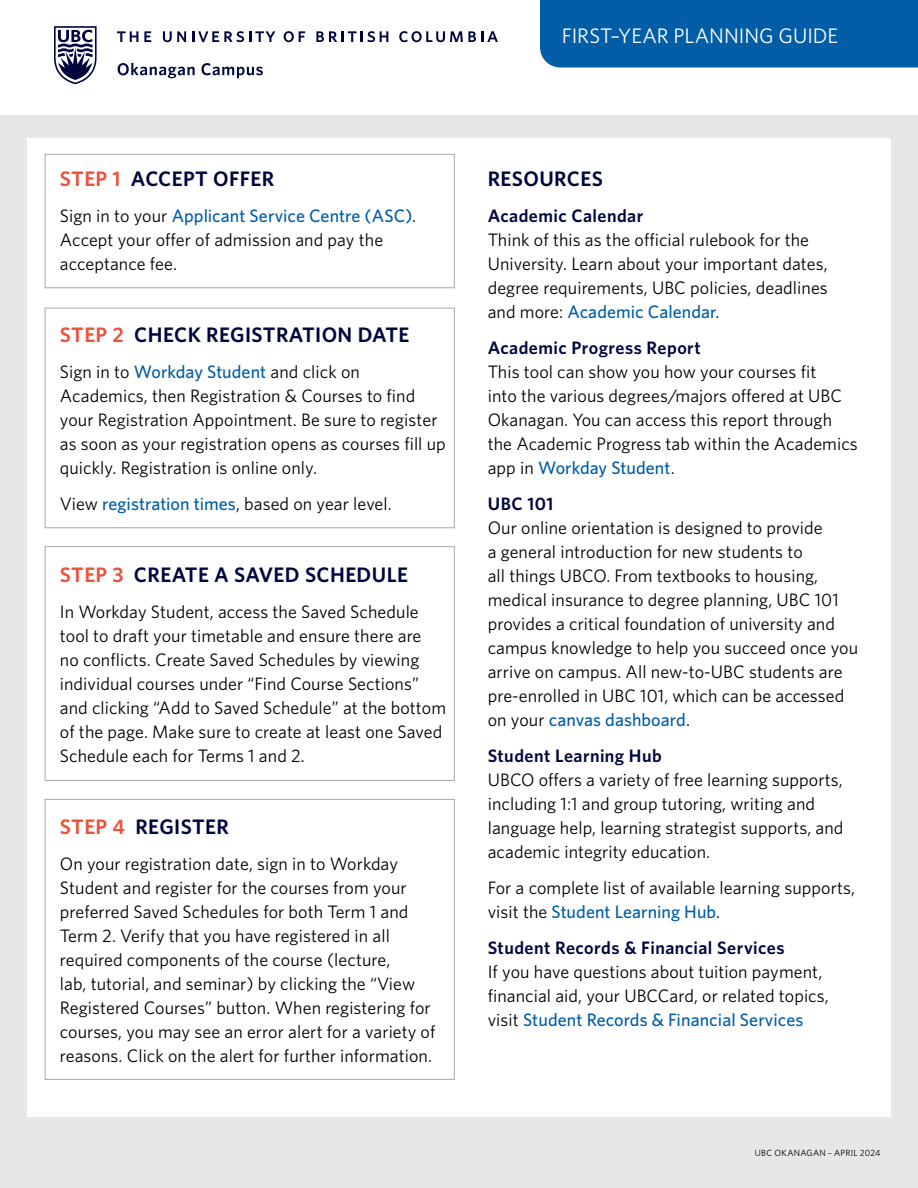
<style>
.page{position:relative;width:918px;height:1188px;background:#fff}
.page>*{position:absolute;margin:0;border:0;box-sizing:border-box;transform-origin:0 0}
.t1{font:600 21px "Whitney";letter-spacing:.02em;color:#00053e}
.t2{font:21px "Whitney";letter-spacing:-.005em;color:#fff}
.t3{font:18px/24px "Whitney";letter-spacing:.005em;color:#000}
.t4{font:600 18px "Whitney";letter-spacing:.025em;color:#00053e}
.t5{font:9px "Whitney";letter-spacing:.025em;color:#000}
.s1{color:#eb533a}
.s2{font-weight:500;color:#005da6}
</style>
<div class="page">
<div style="left:0;top:115px;width:918px;height:1073px;background:#e6e7e8"></div>
<div style="left:27px;top:138px;width:864px;height:979px;background:#fff"></div>
<svg style="left:54px;top:26px;width:43px;height:58px"></svg>
<svg style="left:117px;top:31px;width:21px;height:11px"></svg>
<svg style="left:144px;top:31px;width:7px;height:11px"></svg>
<svg style="left:163px;top:31px;width:23px;height:11px"></svg>
<svg style="left:192px;top:31px;width:83px;height:11px"></svg>
<svg style="left:284px;top:31px;width:21px;height:11px"></svg>
<svg style="left:316px;top:31px;width:72px;height:11px"></svg>
<svg style="left:399px;top:31px;width:99px;height:11px"></svg>
<svg style="left:118px;top:63px;width:77px;height:15px"></svg>
<svg style="left:201px;top:63px;width:62px;height:15px"></svg>
<div style="left:540px;top:0;width:378px;height:68px;background:#005da6"></div>
<div style="left:45px;top:154px;width:410px;height:134px;border:1px solid #a7a9ac"></div>
<div style="left:45px;top:799px;width:410px;height:281px;border:1px solid #a7a9ac"></div>
<div style="left:45px;top:546px;width:410px;height:235px;border:1px solid #a7a9ac"></div>
<div style="left:45px;top:308px;width:410px;height:220px;border:1px solid #a7a9ac"></div>
<p class="t2" style="left:562px;top:22px;width:278px">FIRST–YEAR PLANNING GUIDE</p>
<p class="t1" style="left:60px;top:165px;width:216px"><span class="s1">STEP 1</span> ACCEPT OFFER</p>
<p class="t3" style="left:60px;top:203px;width:358px">Sign in to your <span class="s2">Applicant Service Centre (ASC)</span>.<br>Accept your offer of admission and pay the acceptance fee.</p>
<p class="t1" style="left:60px;top:321px;width:351px"><span class="s1">STEP 2</span> CHECK REGISTRATION DATE</p>
<p class="t3" style="left:60px;top:359px;width:387px">Sign in to <span class="s2">Workday Student</span> and click on Academics, then Registration &amp; Courses to find your Registration Appointment. Be sure to register as soon as your registration opens as courses fill up quickly. Registration is online only.</p>
<p class="t3" style="left:60px;top:491px;width:333px">View <span class="s2">registration times</span>, based on year level.</p>
<p class="t1" style="left:60px;top:561px;width:350px"><span class="s1">STEP 3</span> CREATE A SAVED SCHEDULE</p>
<p class="t3" style="left:60px;top:599px;width:388px">In Workday Student, access the Saved Schedule tool to draft your timetable and ensure there are<br>no conflicts. Create Saved Schedules by viewing individual courses under “Find Course Sections” and clicking “Add to Saved Schedule” at the bottom of the page. Make sure to create at least one Saved Schedule each for Terms 1 and 2.</p>
<p class="t1" style="left:60px;top:813px;width:171px"><span class="s1">STEP 4</span> REGISTER</p>
<p class="t3" style="left:60px;top:851px;width:377px">On your registration date, sign in to Workday Student and register for the courses from your preferred Saved Schedules for both Term 1 and Term 2. Verify that you have registered in all required components of the course (lecture,<br>lab, tutorial, and seminar) by clicking the “View Registered Courses” button. When registering for courses, you may see an error alert for a variety of reasons. Click on the alert for further information.</p>
<p class="t1" style="left:488px;top:165px;width:117px">RESOURCES</p>
<p class="t4" style="left:488px;top:204px;width:157px">Academic Calendar</p>
<p class="t3" style="left:488px;top:227px;width:342px">Think of this as the official rulebook for the University. Learn about your important dates, degree requirements, UBC policies, deadlines and more: <span class="s2">Academic Calendar</span>.</p>
<p class="t4" style="left:488px;top:336px;width:215px">Academic Progress Report</p>
<p class="t3" style="left:488px;top:359px;width:372px">This tool can show you how your courses fit<br>into the various degrees/majors offered at UBC Okanagan. You can access this report through the Academic Progress tab within the Academics app in <span class="s2">Workday Student</span>.</p>
<p class="t4" style="left:488px;top:492px;width:67px">UBC 101</p>
<p class="t3" style="left:488px;top:515px;width:372px">Our online orientation is designed to provide<br>a general introduction for new students to<br>all things UBCO. From textbooks to housing, medical insurance to degree planning, UBC 101 provides a critical foundation of university and campus knowledge to help you succeed once you arrive on campus. All new-to-UBC students are pre-enrolled in UBC 101, which can be accessed on your <span class="s2">canvas dashboard</span>.</p>
<p class="t4" style="left:488px;top:744px;width:176px">Student Learning Hub</p>
<p class="t3" style="left:488px;top:767px;width:357px">UBCO offers a variety of free learning supports, including 1:1 and group tutoring, writing and language help, learning strategist supports, and academic integrity education.</p>
<p class="t3" style="left:488px;top:875px;width:369px">For a complete list of available learning supports, visit the <span class="s2">Student Learning Hub</span>.</p>
<p class="t4" style="left:488px;top:936px;width:298px">Student Records &amp; Financial Services</p>
<p class="t3" style="left:488px;top:959px;width:343px">If you have questions about tuition payment, financial aid, your UBCCard, or related topics, visit <span class="s2">Student Records &amp; Financial Services</span></p>
<p class="t5" style="left:755px;top:1146px;width:127px">UBC OKANAGAN – APRIL 2024</p>
</div>
